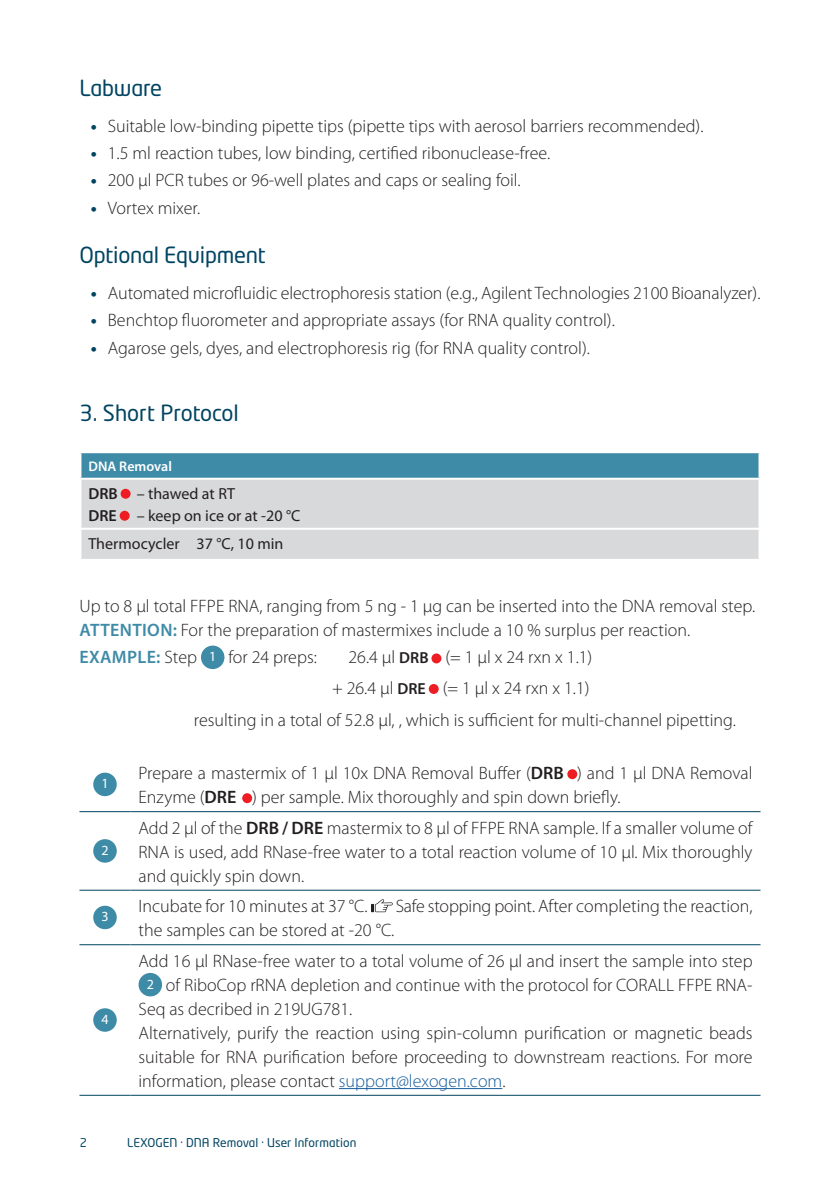
<style>
.page{position:relative;width:840px;height:1191px;background:#fff}
.page>*{position:absolute;margin:0;border:0;box-sizing:border-box;transform-origin:0 0}
.headline2{font:22px "Neo Tech Std";letter-spacing:-.01em;color:#004462}
.body{font:22px "Neo Tech Std";color:#004462}
.body-2{font:300 18px/24px "Myriad Pro";color:#231f20}
.body-3{font:600 18px "Myriad Pro";letter-spacing:.02em;color:#3e8ba7}
.t1{font:16px "Myriad Pro";color:#231f20}
.t2{font:600 14px "Myriad Pro";color:#fff}
.t3{font:14px "Myriad Pro";color:#fff}
.t4{font:12px "Neo Tech Std";letter-spacing:.005em;color:#004462}
.s1{font-weight:700;color:#004462}
.s2{font-weight:600}
.s3{font-weight:600;color:#3e8ba7}
.s4{font-weight:300;color:#231f20}
.s5{font-weight:600;font-size:16px}
.s6{color:#175d9e}
</style>
<div class="page">
<div style="left:80px;top:452px;width:679px;height:27px;background:#3e8ba7"></div>
<div style="left:81px;top:480px;width:677px;height:79px;background:#d8d9db"></div>
<hr style="left:79px;top:451px;width:681px;height:2px;background:#fff">
<hr style="left:79px;top:453px;width:2px;height:25px;background:#fff">
<hr style="left:758px;top:453px;width:2px;height:25px;background:#fff">
<hr style="left:79px;top:528px;width:681px;height:2px;background:#fff">
<hr style="left:79px;top:478px;width:681px;height:2px;background:#fff">
<div style="left:121px;top:489px;width:9px;height:10px;background:#ee1d23;border-radius:50%"></div>
<div style="left:120px;top:511px;width:9px;height:10px;background:#ee1d23;border-radius:50%"></div>
<div style="left:201px;top:645px;width:23px;height:24px;background:#3e8ba7;border-radius:50%"></div>
<div style="left:431px;top:653px;width:10px;height:10px;background:#ee1d23;border-radius:50%"></div>
<div style="left:428px;top:684px;width:10px;height:10px;background:#ee1d23;border-radius:50%"></div>
<hr style="left:79px;top:811px;width:51px;height:1px;background:#004462">
<hr style="left:130px;top:811px;width:630px;height:1px;background:#004462">
<hr style="left:79px;top:889px;width:51px;height:1px;background:#004462">
<hr style="left:130px;top:889px;width:630px;height:1px;background:#004462">
<hr style="left:130px;top:944px;width:630px;height:1px;background:#004462">
<hr style="left:79px;top:944px;width:51px;height:1px;background:#004462">
<hr style="left:79px;top:1094px;width:51px;height:1px;background:#004462">
<hr style="left:130px;top:1094px;width:630px;height:1px;background:#004462">
<div style="left:93px;top:772px;width:24px;height:24px;background:#3e8ba7;border-radius:50%"></div>
<div style="left:567px;top:769px;width:10px;height:10px;background:#ee1d23;border-radius:50%"></div>
<div style="left:242px;top:793px;width:10px;height:10px;background:#ee1d23;border-radius:50%"></div>
<div style="left:93px;top:839px;width:24px;height:23px;background:#3e8ba7;border-radius:50%"></div>
<div style="left:93px;top:905px;width:24px;height:24px;background:#3e8ba7;border-radius:50%"></div>
<svg style="left:371px;top:899px;width:21px;height:13px"></svg>
<div style="left:93px;top:1008px;width:24px;height:23px;background:#3e8ba7;border-radius:50%"></div>
<hr style="left:339px;top:1088px;width:163px;height:1px;background:#175d9e">
<div style="left:138px;top:973px;width:24px;height:23px;background:#3e8ba7;border-radius:50%"></div>
<p class="headline2" style="left:79px;top:75px;width:84px">Labware</p>
<p class="body-2" style="left:91px;top:114px;width:613px"><span class="s1">•</span> Suitable low-binding pipette tips (pipette tips with aerosol barriers recommended).</p>
<p class="body-2" style="left:91px;top:141px;width:460px"><span class="s1">•</span> 1.5 ml reaction tubes, low binding, certified ribonuclease-free.</p>
<p class="body-2" style="left:91px;top:169px;width:431px"><span class="s1">•</span> 200 µl PCR tubes or 96-well plates and caps or sealing foil.</p>
<p class="body-2" style="left:91px;top:196px;width:111px"><span class="s1">•</span> Vortex mixer.</p>
<p class="headline2" style="left:79px;top:242px;width:188px">Optional Equipment</p>
<p class="body-2" style="left:91px;top:281px;width:670px"><span class="s1">•</span> Automated microfluidic electrophoresis station (e.g., Agilent Technologies 2100 Bioanalyzer).</p>
<p class="body-2" style="left:91px;top:309px;width:525px"><span class="s1">•</span> Benchtop fluorometer and appropriate assays (for RNA quality control).</p>
<p class="body-2" style="left:91px;top:336px;width:500px"><span class="s1">•</span> Agarose gels, dyes, and electrophoresis rig (for RNA quality control).</p>
<p class="body" style="left:79px;top:399px;width:161px">3. Short Protocol</p>
<p class="t2" style="left:88px;top:457px;width:85px">DNA Removal</p>
<p class="t1" style="left:88px;top:483px;width:148px"><span class="s2">DRB</span> – thawed at RT</p>
<p class="t1" style="left:88px;top:505px;width:213px"><span class="s2">DRE</span> – keep on ice or at -20 °C</p>
<p class="t1" style="left:88px;top:533px;width:196px">Thermocycler 37 °C, 10 min</p>
<p class="body-2" style="left:79px;top:594px;width:676px">Up to 8 µl total FFPE RNA, ranging from 5 ng - 1 µg can be inserted into the DNA removal step.</p>
<p class="body-2" style="left:80px;top:618px;width:611px"><span class="s3">ATTENTION:</span> For the preparation of mastermixes include a 10 % surplus per reaction.</p>
<p class="body-3" style="left:80px;top:646px;width:119px">EXAMPLE: <span class="s4">Step</span></p>
<p class="t3" style="left:209px;top:648px;width:9px">1</p>
<p class="body-2" style="left:228px;top:645px;width:90px">for 24 preps:</p>
<p class="body-2" style="left:348px;top:645px;width:245px">26.4 µl <span class="s5">DRB</span> (= 1 µl x 24 rxn x 1.1)</p>
<p class="body-2" style="left:332px;top:676px;width:259px">+ 26.4 µl <span class="s5">DRE</span> (= 1 µl x 24 rxn x 1.1)</p>
<p class="body-2" style="left:194px;top:708px;width:543px">resulting in a total of 52.8 µl, , which is sufficient for multi-channel pipetting.</p>
<p class="t3" style="left:101px;top:775px;width:9px">1</p>
<p class="t3" style="left:101px;top:841px;width:9px">2</p>
<p class="t3" style="left:101px;top:908px;width:9px">3</p>
<p class="t3" style="left:101px;top:1010px;width:9px">4</p>
<p class="body-2" style="left:138px;top:761px;width:615px">Prepare a mastermix of 1 µl 10x DNA Removal Buffer (<span class="s2">DRB</span> ) and 1 µl DNA Removal<br>Enzyme (<span class="s2">DRE</span> ) per sample. Mix thoroughly and spin down briefly.</p>
<p class="body-2" style="left:138px;top:816px;width:615px;text-align:justify">Add 2 µl of the <span class="s2">DRB / DRE</span> mastermix to 8 µl of FFPE RNA sample. If a smaller volume of RNA is used, add RNase-free water to a total reaction volume of 10 µl. Mix thoroughly and quickly spin down.</p>
<p class="body-2" style="left:138px;top:894px;width:230px">Incubate for 10 minutes at 37 °C.</p>
<p class="body-2" style="left:395px;top:894px;width:358px">Safe stopping point. After completing the reaction,</p>
<p class="body-2" style="left:138px;top:918px;width:257px">the samples can be stored at -20 °C.</p>
<p class="body-2" style="left:138px;top:949px;width:615px">Add 16 µl RNase-free water to a total volume of 26 µl and insert the sample into step</p>
<p class="t3" style="left:147px;top:975px;width:9px">2</p>
<p class="body-2" style="left:138px;top:973px;width:615px;text-indent:27px">of RiboCop rRNA depletion and continue with the protocol for CORALL FFPE RNA-<br>Seq as decribed in 219UG781.</p>
<p class="body-2" style="left:138px;top:1021px;width:615px;text-align:justify">Alternatively, purify the reaction using spin-column purification or magnetic beads suitable for RNA purification before proceeding to downstream reactions. For more information, please contact <span class="s6">support@lexogen.com</span>.</p>
<p class="t4" style="left:80px;top:1135px;width:9px">2</p>
<p class="t4" style="left:127px;top:1135px;width:230px">LEXOGEN · DNA Removal · User Information</p>
</div>
